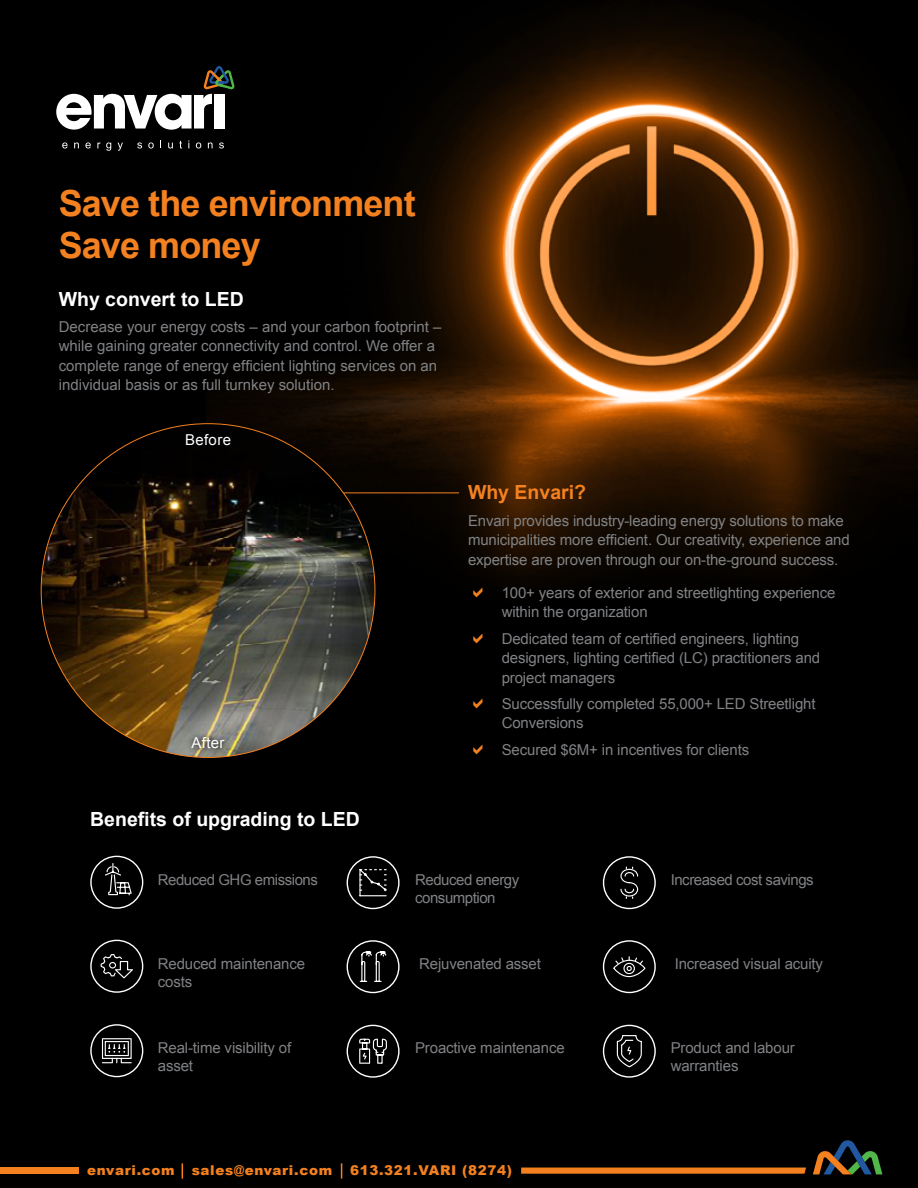
<style>
.page{position:relative;width:918px;height:1188px;background:#fff}
.page>*{position:absolute;margin:0;border:0;box-sizing:border-box;transform-origin:0 0}
.t1{font:700 36px/42px "Arial";letter-spacing:-.025em;color:#f48120}
.t2{font:700 19.5px "Arial";color:#fff}
.t3{font:700 19.5px "Arial";color:#f48120}
.t4{font:15px/19.5px "Arial";letter-spacing:-.01em;color:#808285}
.t5{font:15px/18px "Arial";letter-spacing:-.03em;color:#808285}
.t6{font:15px "Arial";letter-spacing:.025em;color:#fff}
.t7{font:900 13.5px "Arial";letter-spacing:.05em;color:#f48120}
</style>
<div class="page">
<img style="left:0;top:0;width:918px;height:1188px">
<svg style="left:521px;top:321px;width:397px;height:867px;background:#150c03"></svg>
<svg style="left:521px;top:1168px;width:285px;height:6px;background:#e6791e"></svg>
<svg style="left:813px;top:1140px;width:69px;height:34px;background:#313629"></svg>
<div style="left:0;top:314px;width:79px;height:874px;background:#000"></div>
<div style="left:0;top:1168px;width:79px;height:6px;background:#f48120"></div>
<svg style="left:56px;top:66px;width:179px;height:64px"></svg>
<svg style="left:62px;top:142px;width:6px;height:7px"></svg>
<svg style="left:74px;top:142px;width:5px;height:6px"></svg>
<svg style="left:85px;top:142px;width:6px;height:7px"></svg>
<svg style="left:97px;top:142px;width:14px;height:9px"></svg>
<svg style="left:118px;top:143px;width:5px;height:8px"></svg>
<svg style="left:137px;top:142px;width:5px;height:7px"></svg>
<svg style="left:148px;top:142px;width:6px;height:7px"></svg>
<svg style="left:168px;top:143px;width:5px;height:6px"></svg>
<svg style="left:179px;top:141px;width:3px;height:7px"></svg>
<svg style="left:196px;top:142px;width:5px;height:7px"></svg>
<svg style="left:208px;top:142px;width:5px;height:6px"></svg>
<svg style="left:219px;top:142px;width:5px;height:7px"></svg>
<div style="left:347px;top:1025px;width:53px;height:53px;border:1px solid #fff;border-radius:50%"></div>
<div style="left:347px;top:940px;width:53px;height:53px;border:1px solid #fff;border-radius:50%"></div>
<div style="left:347px;top:856px;width:53px;height:53px;border:1px solid #fff;border-radius:50%"></div>
<svg style="left:359px;top:869px;width:28px;height:27px"></svg>
<svg style="left:360px;top:951px;width:26px;height:31px"></svg>
<svg style="left:359px;top:1039px;width:28px;height:25px"></svg>
<div style="left:603px;top:1025px;width:53px;height:53px;border:1px solid #fff;border-radius:50%"></div>
<div style="left:603px;top:940px;width:53px;height:53px;border:1px solid #fff;border-radius:50%"></div>
<div style="left:603px;top:856px;width:53px;height:53px;border:1px solid #fff;border-radius:50%"></div>
<svg style="left:620px;top:867px;width:18px;height:32px"></svg>
<svg style="left:613px;top:956px;width:33px;height:21px"></svg>
<svg style="left:617px;top:1035px;width:25px;height:32px"></svg>
<div style="left:90px;top:1024px;width:53px;height:53px;border:1px solid #fff;border-radius:50%"></div>
<div style="left:90px;top:940px;width:53px;height:53px;border:1px solid #fff;border-radius:50%"></div>
<div style="left:90px;top:856px;width:53px;height:53px;border:1px solid #fff;border-radius:50%"></div>
<svg style="left:105px;top:863px;width:27px;height:32px"></svg>
<svg style="left:102px;top:1038px;width:30px;height:25px"></svg>
<svg style="left:101px;top:954px;width:32px;height:24px"></svg>
<hr style="left:290px;top:493px;width:169px;height:1px;background:#f48120">
<svg style="left:340px;top:1163px;width:3px;height:16px"></svg>
<svg style="left:181px;top:1163px;width:3px;height:16px"></svg>
<img style="left:41px;top:424px;width:334px;height:333px;border-radius:167px">
<svg style="left:185px;top:730px;width:47px;height:25px"></svg>
<svg style="left:473px;top:587px;width:9px;height:10px"></svg>
<svg style="left:473px;top:633px;width:9px;height:10px"></svg>
<svg style="left:473px;top:698px;width:9px;height:10px"></svg>
<svg style="left:473px;top:744px;width:9px;height:10px"></svg>
<h1 class="t1" style="left:59px;top:184px;width:359px">Save the environment<br>Save money</h1>
<h2 class="t2" style="left:59px;top:286px;width:187px">Why convert to LED</h2>
<p class="t4" style="left:59px;top:317px;width:384px">Decrease your energy costs – and your carbon footprint – while gaining greater connectivity and control. We offer a complete range of energy efficient lighting services on an individual basis or as full turnkey solution.</p>
<p class="t6" style="left:185px;top:430px;width:48px">Before</p>
<p class="t6" style="left:191px;top:733px;width:35px">After</p>
<h2 class="t2" style="left:90px;top:806px;width:271px">Benefits of upgrading to LED</h2>
<h2 class="t3" style="left:468px;top:479px;width:120px">Why Envari?</h2>
<p class="t4" style="left:468px;top:511px;width:383px">Envari provides industry-leading energy solutions to make municipalities more efficient. Our creativity, experience and expertise are proven through our on-the-ground success.</p>
<p class="t4" style="left:502px;top:583px;width:335px">100+ years of exterior and streetlighting experience within the organization</p>
<p class="t4" style="left:502px;top:629px;width:320px">Dedicated team of certified engineers, lighting designers, lighting certified (LC) practitioners and project managers</p>
<p class="t4" style="left:502px;top:694px;width:315px">Successfully completed 55,000+ LED Streetlight<br>Conversions</p>
<p class="t4" style="left:502px;top:740px;width:249px">Secured $6M+ in incentives for clients</p>
<p class="t5" style="left:158px;top:871px;width:162px">Reduced GHG emissions</p>
<p class="t5" style="left:415px;top:871px;width:106px">Reduced energy consumption</p>
<p class="t5" style="left:671px;top:871px;width:145px">Increased cost savings</p>
<p class="t4" style="left:158px;top:955px;width:149px;line-height:18px">Reduced maintenance costs</p>
<p class="t4" style="left:419px;top:954px;width:123px">Rejuvenated asset</p>
<p class="t4" style="left:675px;top:954px;width:150px">Increased visual acuity</p>
<p class="t4" style="left:158px;top:1039px;width:135px;line-height:18px">Real-time visibility of asset</p>
<p class="t4" style="left:415px;top:1038px;width:151px">Proactive maintenance</p>
<p class="t4" style="left:671px;top:1039px;width:126px;line-height:18px">Product and labour warranties</p>
<p class="t7" style="left:87px;top:1161px;width:89px">envari.com</p>
<p class="t7" style="left:192px;top:1161px;width:142px">sales@envari.com</p>
<p class="t7" style="left:350px;top:1161px;width:164px">613.321.VARI (8274)</p>
</div>
